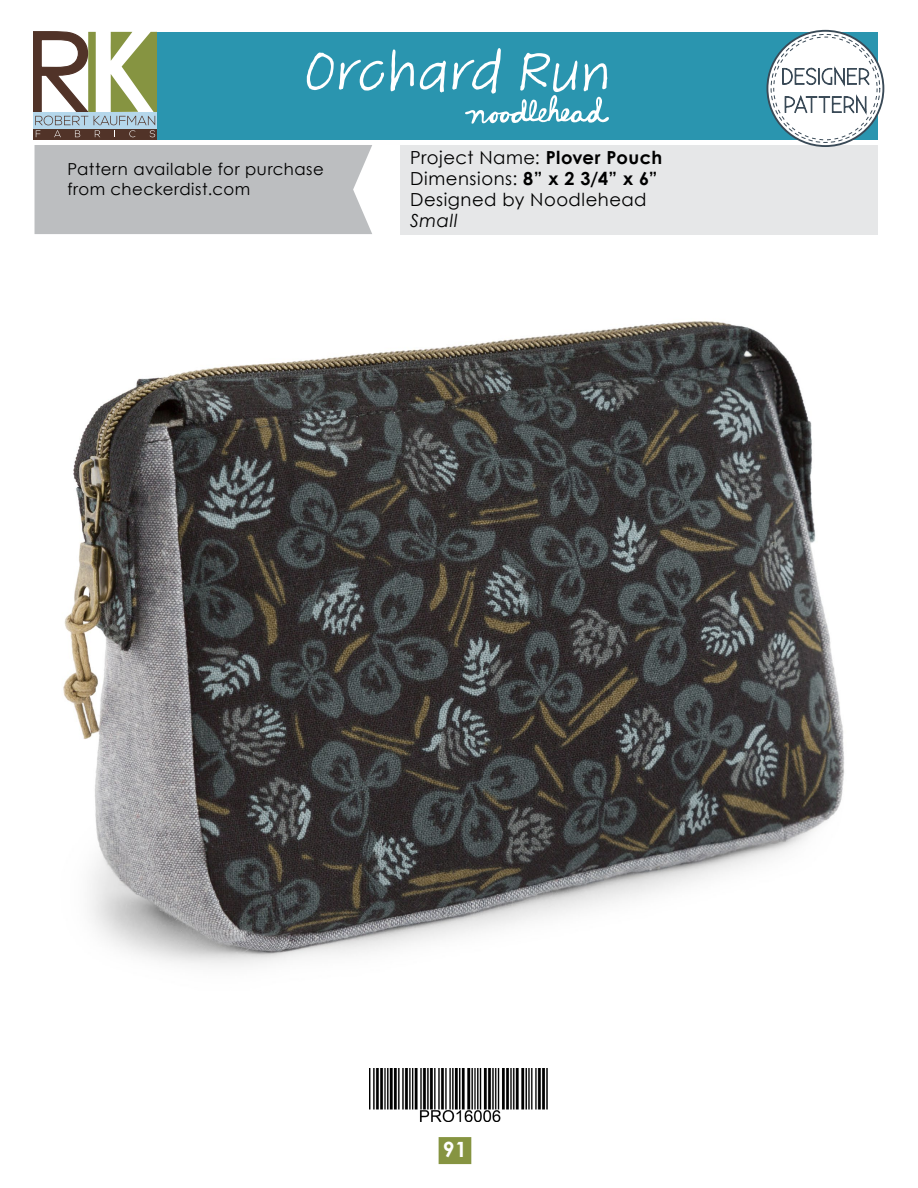
<style>
.page{position:relative;width:918px;height:1188px;background:#fff}
.page>*{position:absolute;margin:0;border:0;box-sizing:border-box;transform-origin:0 0}
.t1{font:700 21px "Century Gothic";color:#fff}
.t2{font:18px/21px "Century Gothic";letter-spacing:.03em;color:#000}
.t3{font:italic 18px "Century Gothic";letter-spacing:.035em;color:#000}
.t4{font:16.5px/19.8px "Century Gothic";letter-spacing:.03em;color:#000}
.s1{font-weight:700}
</style>
<div class="page">
<div style="left:439px;top:1137px;width:32px;height:27px;background:#869441"></div>
<img style="left:369px;top:1068px;width:179px;height:54px">
<img style="left:63px;top:321px;width:781px;height:645px">
<div style="left:35px;top:145px;width:337px;height:89px;background:#bcbec0"></div>
<div style="left:400px;top:145px;width:478px;height:89px;background:#e6e7e8"></div>
<div style="left:153px;top:32px;width:725px;height:107px;background:#2a95af"></div>
<svg style="left:34px;top:32px;width:123px;height:107px"></svg>
<svg style="left:767px;top:31px;width:116px;height:115px"></svg>
<div style="left:767px;top:30px;width:117px;height:117px;border:2px solid #3a4a57;border-radius:50%"></div>
<svg style="left:771px;top:34px;width:109px;height:108px"></svg>
<div style="left:774px;top:37px;width:103px;height:103px;background:#fff;border-radius:50%"></div>
<svg style="left:782px;top:66px;width:88px;height:51px"></svg>
<svg style="left:307px;top:53px;width:77px;height:38px"></svg>
<svg style="left:391px;top:50px;width:23px;height:41px"></svg>
<svg style="left:420px;top:61px;width:26px;height:31px"></svg>
<svg style="left:452px;top:48px;width:157px;height:76px"></svg>
<p class="t4" style="left:67px;top:159px;width:258px">Pattern available for purchase from checkerdist.com</p>
<p class="t2" style="left:410px;top:147px;width:254px">Project Name: <span class="s1">Plover Pouch<br></span>Dimensions: <span class="s1">8” x 2 3/4” x 6”<br></span>Designed by Noodlehead</p>
<p class="t3" style="left:410px;top:208px;width:49px">Small</p>
<p class="t1" style="left:443px;top:1134px;width:26px">91</p>
</div>
